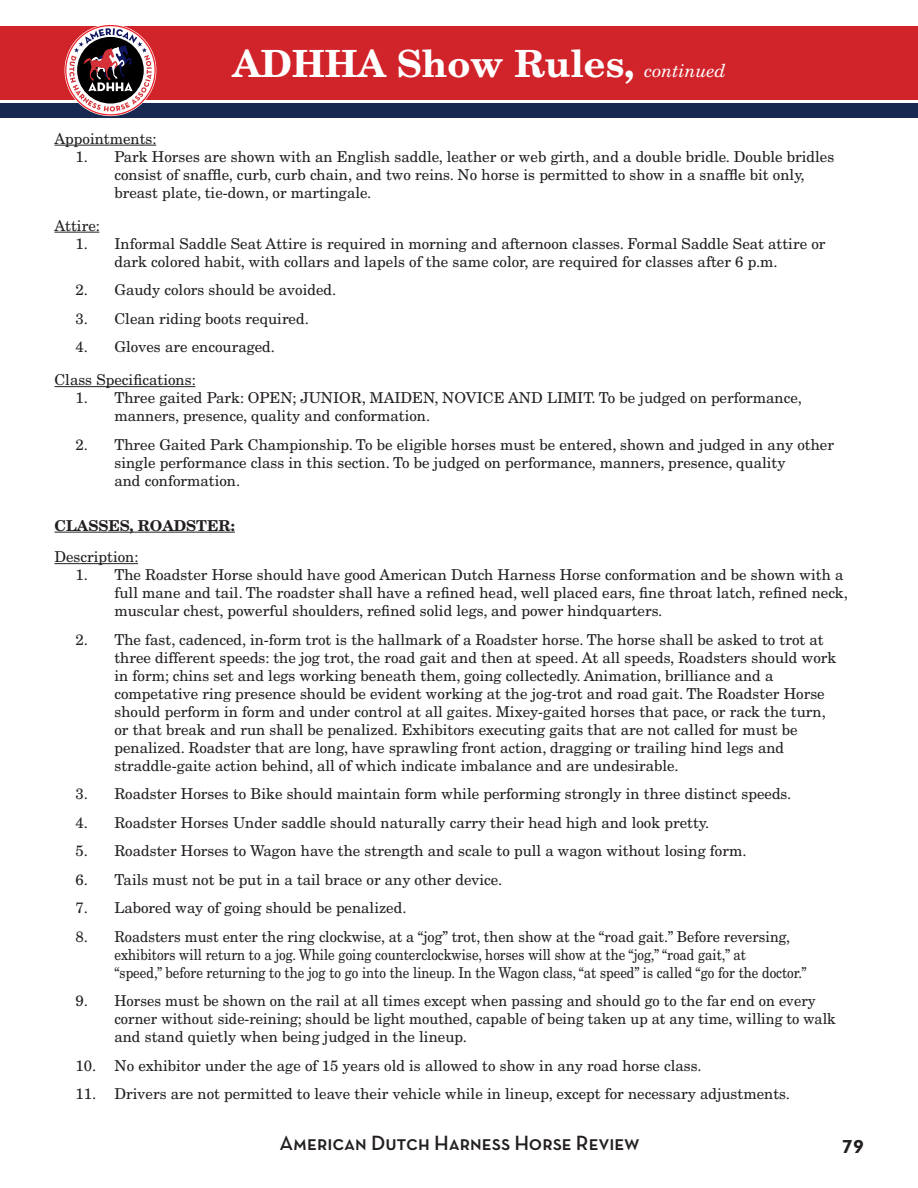
<style>
.page{position:relative;width:918px;height:1188px;background:#fff}
.page>*{position:absolute;margin:0;border:0;box-sizing:border-box;transform-origin:0 0}
.t1{font:700 37.5px "New Century Schlbk";color:#fff}
.t2{font:21px "Neutra Text TFPS Demi SC Alt";color:#231f20}
.t3{font:700 21px "Neutra Text TFPS";color:#231f20}
.t4{font:15px/18px "New Century Schlbk";color:#231f20}
.t5{font:700 15px "New Century Schlbk";color:#231f20}
.s1{font-weight:400;font-style:italic;font-size:18px}
</style>
<div class="page">
<div style="left:0;top:104px;width:918px;height:14px;background:#172851"></div>
<div style="left:0;top:26px;width:918px;height:74px;background:#d1232a"></div>
<svg style="left:65px;top:24px;width:91px;height:92px"></svg>
<svg style="left:69px;top:28px;width:83px;height:84px"></svg>
<hr style="left:54px;top:145px;width:102px;height:1px;background:#231f20">
<hr style="left:54px;top:232px;width:45px;height:1px;background:#231f20">
<hr style="left:54px;top:386px;width:141px;height:1px;background:#231f20">
<hr style="left:54px;top:532px;width:181px;height:1px;background:#231f20">
<hr style="left:54px;top:563px;width:84px;height:1px;background:#231f20">
<p class="t1" style="left:233px;top:40px;width:495px">ADHHA Show Rules, <span class="s1">continued</span></p>
<p class="t4" style="left:54px;top:129px;width:104px">Appointments:</p>
<p class="t4" style="left:114px;top:147px;width:721px;text-indent:-39px">1. Park Horses are shown with an English saddle, leather or web girth, and a double bridle. Double bridles consist of snaffle, curb, curb chain, and two reins. No horse is permitted to show in a snaffle bit only, breast plate, tie-down, or martingale.</p>
<p class="t4" style="left:54px;top:216px;width:47px">Attire:</p>
<p class="t4" style="left:75px;top:234px;width:752px;text-align:center">1. Informal Saddle Seat Attire is required in morning and afternoon classes. Formal Saddle Seat attire or dark colored habit, with collars and lapels of the same color, are required for classes after 6 p.m.</p>
<p class="t4" style="left:75px;top:281px;width:262px">2. Gaudy colors should be avoided.</p>
<p class="t4" style="left:75px;top:309px;width:235px">3. Clean riding boots required.</p>
<p class="t4" style="left:75px;top:338px;width:201px">4. Gloves are encouraged.</p>
<p class="t4" style="left:54px;top:371px;width:143px">Class Specifications:</p>
<p class="t4" style="left:114px;top:389px;width:689px;text-indent:-39px">1. Three gaited Park: OPEN; JUNIOR, MAIDEN, NOVICE AND LIMIT. To be judged on performance, manners, presence, quality and conformation.</p>
<p class="t4" style="left:114px;top:435px;width:721px;text-indent:-39px">2. Three Gaited Park Championship. To be eligible horses must be entered, shown and judged in any other single performance class in this section. To be judged on performance, manners, presence, quality<br>and conformation.</p>
<p class="t5" style="left:54px;top:516px;width:182px">CLASSES, ROADSTER:</p>
<p class="t4" style="left:54px;top:548px;width:86px">Description:</p>
<p class="t4" style="left:114px;top:566px;width:735px;text-indent:-39px">1. The Roadster Horse should have good American Dutch Harness Horse conformation and be shown with a full mane and tail. The roadster shall have a refined head, well placed ears, fine throat latch, refined neck, muscular chest, powerful shoulders, refined solid legs, and power hindquarters.</p>
<p class="t4" style="left:114px;top:630px;width:723px;text-indent:-39px">2. The fast, cadenced, in-form trot is the hallmark of a Roadster horse. The horse shall be asked to trot at three different speeds: the jog trot, the road gait and then at speed. At all speeds, Roadsters should work in form; chins set and legs working beneath them, going collectedly. Animation, brilliance and a competative ring presence should be evident working at the jog-trot and road gait. The Roadster Horse should perform in form and under control at all gaites. Mixey-gaited horses that pace, or rack the turn, or that break and run shall be penalized. Exhibitors executing gaits that are not called for must be penalized. Roadster that are long, have sprawling front action, dragging or trailing hind legs and straddle-gaite action behind, all of which indicate imbalance and are undesirable.</p>
<p class="t4" style="left:75px;top:785px;width:717px">3. Roadster Horses to Bike should maintain form while performing strongly in three distinct speeds.</p>
<p class="t4" style="left:75px;top:813px;width:635px">4. Roadster Horses Under saddle should naturally carry their head high and look pretty.</p>
<p class="t4" style="left:75px;top:842px;width:673px">5. Roadster Horses to Wagon have the strength and scale to pull a wagon without losing form.</p>
<p class="t4" style="left:75px;top:870px;width:428px">6. Tails must not be put in a tail brace or any other device.</p>
<p class="t4" style="left:75px;top:899px;width:333px">7. Labored way of going should be penalized.</p>
<p class="t4" style="left:114px;top:927px;width:694px;text-indent:-39px">8. Roadsters must enter the ring clockwise, at a “jog” trot, then show at the “road gait.” Before reversing, exhibitors will return to a jog. While going counterclockwise, horses will show at the “jog,” “road gait,” at<br>“speed,” before returning to the jog to go into the lineup. In the Wagon class, “at speed” is called “go for the doctor.”</p>
<p class="t4" style="left:114px;top:992px;width:723px;text-indent:-39px">9. Horses must be shown on the rail at all times except when passing and should go to the far end on every corner without side-reining; should be light mouthed, capable of being taken up at any time, willing to walk and stand quietly when being judged in the lineup.</p>
<p class="t4" style="left:75px;top:1056px;width:628px">10. No exhibitor under the age of 15 years old is allowed to show in any road horse class.</p>
<p class="t4" style="left:75px;top:1085px;width:716px">11. Drivers are not permitted to leave their vehicle while in lineup, except for necessary adjustments.</p>
<h2 class="t2" style="left:279px;top:1130px;width:362px">American Dutch Harness Horse Review</h2>
<h2 class="t3" style="left:842px;top:1131px;width:23px">79</h2>
</div>
